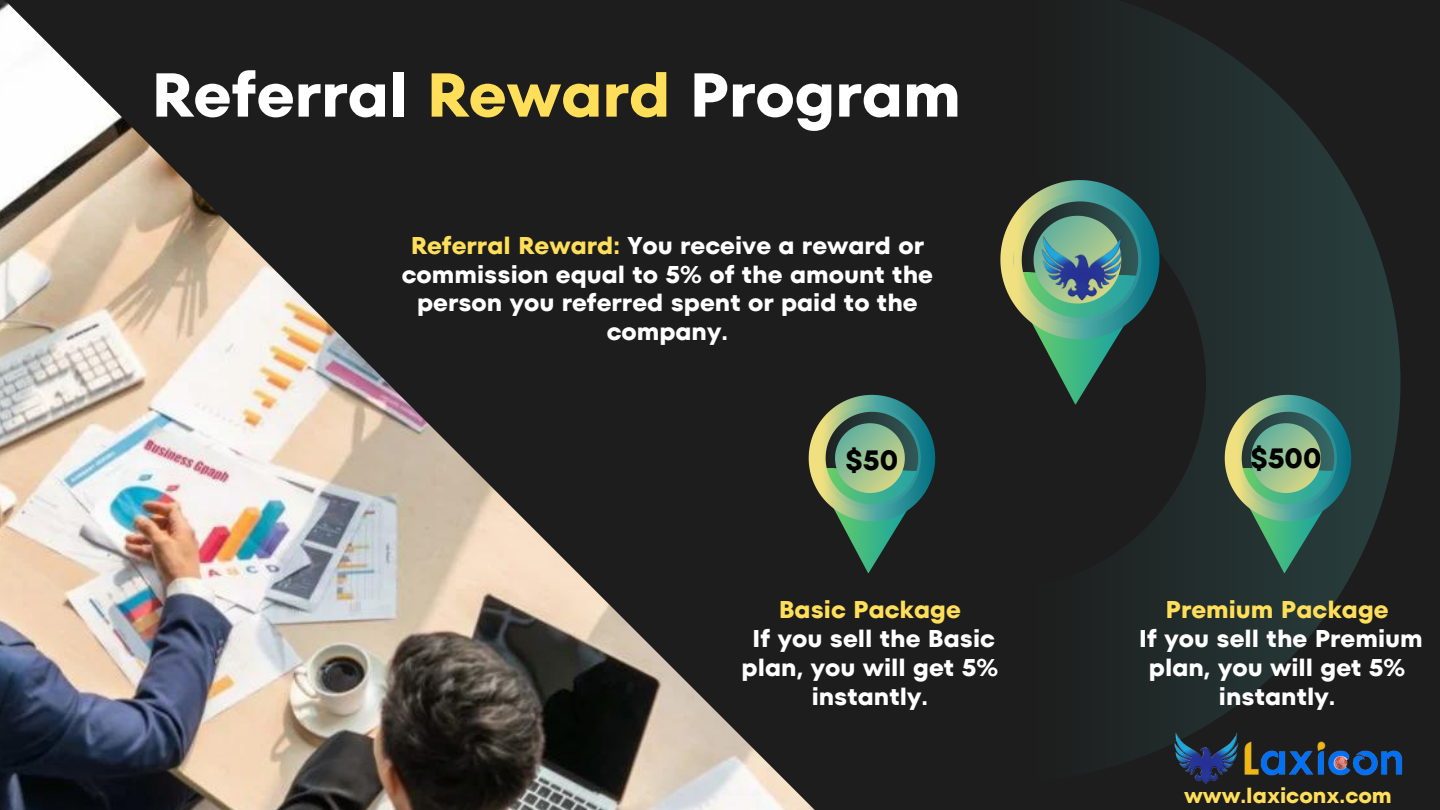
<style>
.page{position:relative;width:1440px;height:810px;background:#1d1d1d}
.page>*{position:absolute;margin:0;border:0;box-sizing:border-box;transform-origin:0 0}
.t1{font:700 61.8px "TT Fors";color:#fff}
.t2{font:700 27.8px "TT Fors";color:#000}
.t3{font:700 24.1px/28.9px "TT Fors";color:#fff;text-align:center}
.t4{font:700 24.1px "TT Fors";color:#ffde59}
.t5{font:700 21.3px "TT Fors";color:#ffde59}
.s1{color:#ffde59}
</style>
<div class="page">
<svg style="left:869px;top:10px;width:532px;height:745px"></svg>
<img style="left:1161px;top:708px;width:242px;height:76px">
<svg style="left:1000px;top:180px;width:159px;height:225px"></svg>
<svg style="left:1225px;top:395px;width:126px;height:179px;background:#507f68"></svg>
<svg style="left:832px;top:395px;width:103px;height:179px"></svg>
<img style="left:0;top:0;width:832px;height:810px">
<img style="left:1026px;top:230px;width:102px;height:80px">
<p class="t1" style="left:151px;top:52px;width:811px">Referral <span class="s1">Reward</span> Program</p>
<p class="t3" style="left:402px;top:231px;width:533px"><span class="s1">Referral Reward:</span> You receive a reward or commission equal to 5% of the amount the person you referred spent or paid to the company.</p>
<p class="t2" style="left:846px;top:441px;width:54px">$50</p>
<p class="t2" style="left:1250px;top:439px;width:73px">$500</p>
<p class="t4" style="left:779px;top:593px;width:184px">Basic Package</p>
<p class="t3" style="left:742px;top:624px;width:258px">If you sell the Basic plan, you will get 5% instantly.</p>
<p class="t4" style="left:1166px;top:593px;width:225px">Premium Package</p>
<p class="t3" style="left:1139px;top:624px;width:285px">If you sell the Premium plan, you will get 5% instantly.</p>
<p class="t5" style="left:1184px;top:781px;width:209px">www.laxiconx.com</p>
</div>
